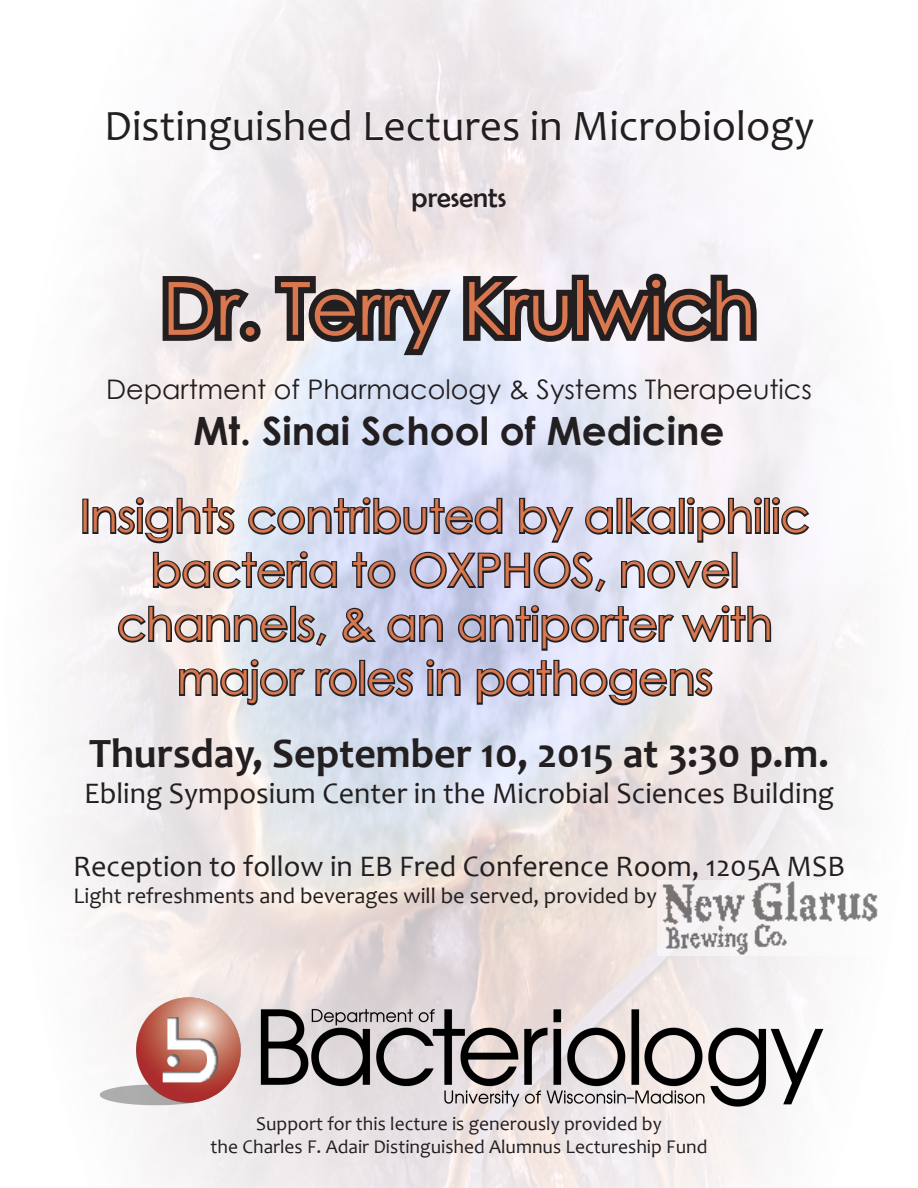
<style>
.page{position:relative;width:918px;height:1188px;background:#fff}
.page>*{position:absolute;margin:0;border:0;box-sizing:border-box;transform-origin:0 0}
.t1{font:73.5px "Century Gothic";color:#d9774f}
.t2{font:45px/54px "Century Gothic";color:#d9774f;text-align:center}
.t3{font:43.5px "Candara";color:#231f20}
.t4{font:700 42px "Candara";color:#231f20}
.t5{font:700 39px "Century Gothic";color:#231f20}
.t6{font:30px "Candara";color:#231f20}
.t7{font:28.5px "Berlin Sans FB";color:#231f20}
.t8{font:27px "Century Gothic";color:#231f20}
.t9{font:22.5px "Candara";color:#231f20}
.t10{font:19.5px "Candara";color:#231f20}
</style>
<div class="page">
<svg style="left:113px;top:109px;width:238px;height:42px"></svg>
<svg style="left:365px;top:111px;width:154px;height:30px"></svg>
<svg style="left:531px;top:110px;width:30px;height:30px"></svg>
<svg style="left:574px;top:109px;width:227px;height:42px"></svg>
<svg style="left:157px;top:263px;width:606px;height:98px"></svg>
<div style="left:82px;top:499px;width:7px;height:35px;border:3px solid #231f20"></div>
<div style="left:764px;top:498px;width:6px;height:36px;border:3px solid #231f20"></div>
<svg style="left:770px;top:495px;width:41px;height:41px"></svg>
<svg style="left:91px;top:495px;width:673px;height:99px;background:#ababb6"></svg>
<div style="left:732px;top:552px;width:6px;height:36px;border:3px solid #231f20"></div>
<svg style="left:116px;top:603px;width:657px;height:104px;background:#aeafba"></svg>
<img style="left:658px;top:881px;width:220px;height:75px">
<img style="left:96px;top:989px;width:731px;height:126px">
<p class="t3" style="left:104px;top:98px;width:712px">Distinguished Lectures in Microbiology</p>
<p class="t7" style="left:412px;top:181px;width:96px">presents</p>
<p class="t1" style="left:162px;top:257px;width:595px">Dr. Terry Krulwich</p>
<p class="t8" style="left:106px;top:370px;width:707px">Department of Pharmacology &amp; Systems Therapeutics</p>
<p class="t5" style="left:193px;top:402px;width:533px">Mt. Sinai School of Medicine</p>
<p class="t2" style="left:80px;top:489px;width:731px">Insights contributed by alkaliphilic bacteria to OXPHOS, novel channels, &amp; an antiporter with major roles in pathogens</p>
<p class="t4" style="left:89px;top:727px;width:741px">Thursday, September 10, 2015 at 3:30 p.m.</p>
<p class="t6" style="left:84px;top:775px;width:752px">Ebling Symposium Center in the Microbial Sciences Building</p>
<p class="t6" style="left:73px;top:847px;width:773px">Reception to follow in EB Fred Conference Room, 1205A MSB</p>
<p class="t9" style="left:74px;top:882px;width:585px">Light refreshments and beverages will be served, provided by</p>
<p class="t10" style="left:256px;top:1111px;width:407px">Support for this lecture is generously provided by</p>
<p class="t10" style="left:211px;top:1134px;width:498px">the Charles F. Adair Distinguished Alumnus Lectureship Fund</p>
</div>
